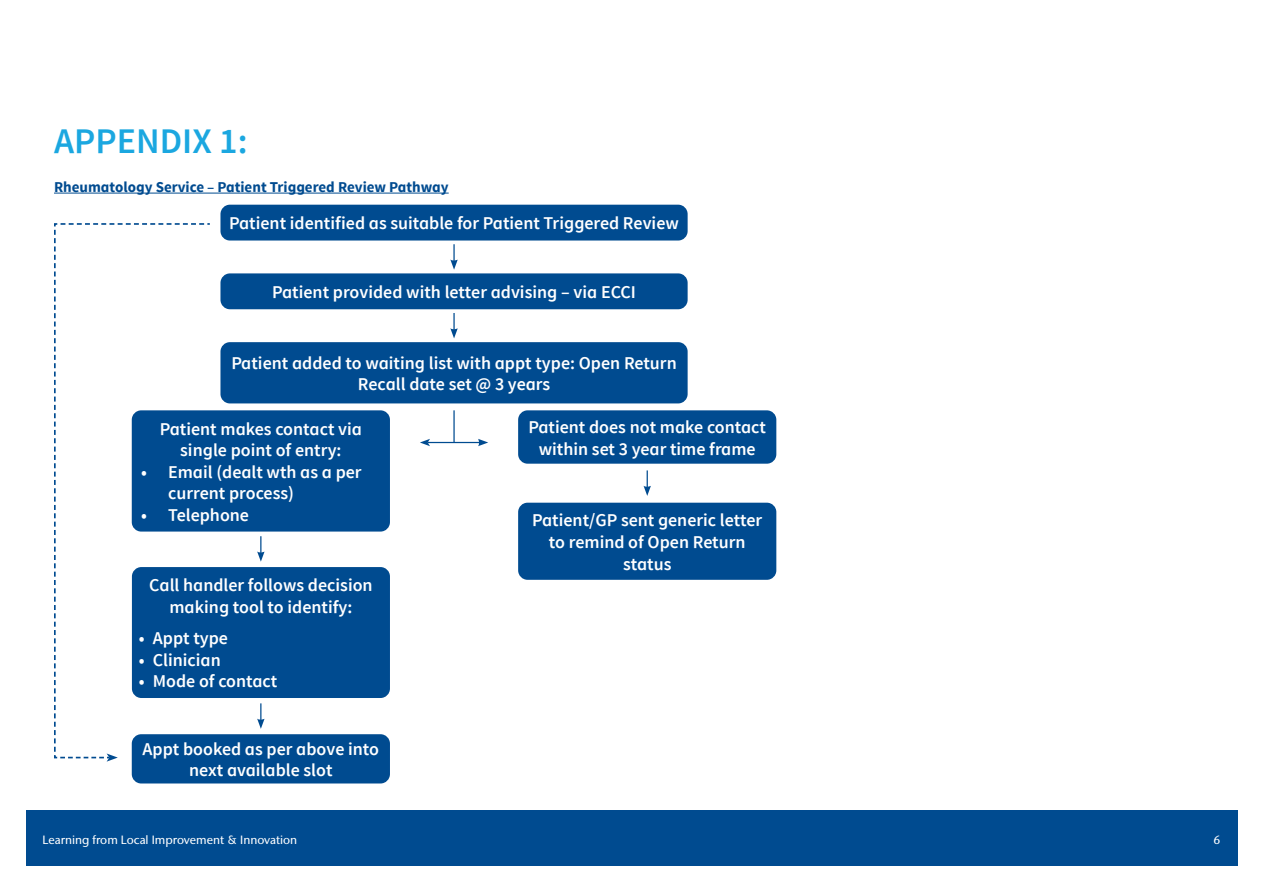
<style>
.page{position:relative;width:1263px;height:893px;background:#fff}
.page>*{position:absolute;margin:0;border:0;box-sizing:border-box;transform-origin:0 0}
.H1{font:600 36px "NHS Source Sans Pro";color:#1ba7e0}
.t1{font:600 18px/21.6px "NHS Source Sans Pro";color:#fff;text-align:center}
.t2{font:700 15px "NHS Source Sans Pro";color:#004b90}
.t3{font:500 12px "Stone Sans IIITC Pro";color:#fff}
</style>
<div class="page">
<div style="left:26px;top:810px;width:1211px;height:55px;background:#004b90"></div>
<hr style="left:54px;top:193px;width:395px;height:1px;background:#004b90">
<div style="left:220px;top:205px;width:468px;height:36px;background:#004b90;border-radius:9px"></div>
<div style="left:220px;top:273px;width:468px;height:36px;background:#004b90;border-radius:9px"></div>
<div style="left:220px;top:342px;width:468px;height:61px;background:#004b90;border-radius:9px"></div>
<div style="left:132px;top:734px;width:258px;height:49px;background:#004b90;border-radius:9px"></div>
<div style="left:132px;top:567px;width:258px;height:131px;background:#004b90;border-radius:9px"></div>
<svg style="left:450px;top:244px;width:8px;height:26px"></svg>
<svg style="left:450px;top:313px;width:8px;height:25px"></svg>
<svg style="left:257px;top:536px;width:8px;height:26px"></svg>
<svg style="left:257px;top:703px;width:8px;height:26px"></svg>
<div style="left:132px;top:410px;width:258px;height:122px;background:#004b90;border-radius:9px"></div>
<div style="left:518px;top:410px;width:258px;height:54px;background:#004b90;border-radius:9px"></div>
<div style="left:518px;top:503px;width:258px;height:77px;background:#004b90;border-radius:9px"></div>
<svg style="left:643px;top:470px;width:8px;height:26px"></svg>
<hr style="left:428px;top:442px;width:52px;height:1px;background:#004b90">
<svg style="left:420px;top:439px;width:10px;height:7px"></svg>
<svg style="left:478px;top:439px;width:10px;height:7px"></svg>
<hr style="left:453px;top:410px;width:2px;height:32px;background:#004b90">
<svg style="left:54px;top:223px;width:150px;height:539px"></svg>
<p class="H1" style="left:54px;top:119px;width:195px">APPENDIX 1:</p>
<p class="t2" style="left:54px;top:177px;width:396px">Rheumatology Service – Patient Triggered Review Pathway</p>
<p class="t1" style="left:229px;top:213px;width:451px">Patient identified as suitable for Patient Triggered Review</p>
<p class="t1" style="left:272px;top:282px;width:365px">Patient provided with letter advising – via ECCI</p>
<p class="t1" style="left:231px;top:352px;width:447px">Patient added to waiting list with appt type: Open Return</p>
<p class="t1" style="left:358px;top:374px;width:194px">Recall date set @ 3 years</p>
<p class="t1" style="left:160px;top:418px;width:204px">Patient makes contact via single point of entry:</p>
<p class="t1" style="left:168px;top:461px;width:195px;text-align:left;text-indent:-27px">• Email (dealt wth as a per current process)</p>
<p class="t1" style="left:141px;top:505px;width:109px">• Telephone</p>
<p class="t1" style="left:149px;top:575px;width:225px">Call handler follows decision making tool to identify:</p>
<p class="t1" style="left:139px;top:628px;width:91px">• Appt type</p>
<p class="t1" style="left:139px;top:649px;width:84px">• Clinician</p>
<p class="t1" style="left:139px;top:671px;width:140px">• Mode of contact</p>
<p class="t1" style="left:143px;top:738px;width:238px">Appt booked as per above into next available slot</p>
<p class="t1" style="left:528px;top:417px;width:239px">Patient does not make contact within set 3 year time frame</p>
<p class="t1" style="left:532px;top:510px;width:232px">Patient/GP sent generic letter to remind of Open Return status</p>
<p class="t3" style="left:43px;top:832px;width:256px">Learning from Local Improvement &amp; Innovation</p>
<p class="t3" style="left:1213px;top:832px;width:8px">6</p>
</div>
